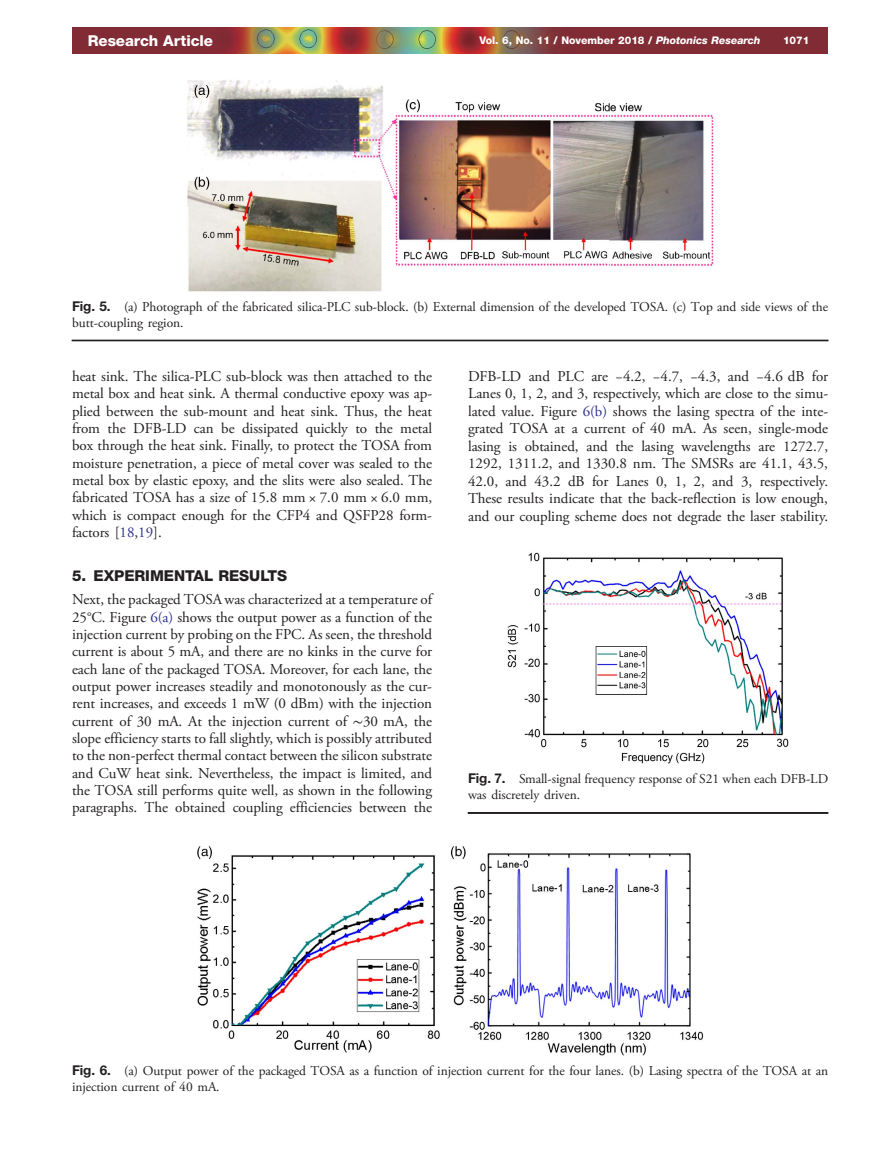
<style>
.page{position:relative;width:891px;height:1175px;background:#fff}
.page>*{position:absolute;margin:0;border:0;box-sizing:border-box;transform-origin:0 0}
.t1{font:15px/17.4px "Adv OT635 f 2 c 37";color:#231f20;text-align:justify}
.t2{font:15px "Adv O Tfbba 3 ace.B";color:#231f20}
.t3{font:15px "Adv O Tfbba 3 ace.B";color:#fff}
.t4{font:13.5px/15.8px "Adv OT635 f 2 c 37";color:#231f20}
.t5{font:10.5px "Adv O Tfbba 3 ace.B";color:#fff}
.s1{font-family:"Adv OT9 d 7 a 08 b 4.BI"}
.s2{font-family:"Adv OT34 fe 1490.B"}
.s3{font-family:"Adv TT6 cf 9196 d"}
.s4{color:#2e3092}
.s5{font-family:"Adv TT8608 a 8 d 1"}
.s6{font-style:inherit}
</style>
<div class="page">
<hr style="left:72px;top:340px;width:756px;height:1px;background:#231f20">
<img style="left:187px;top:80px;width:527px;height:212px">
<img style="left:197px;top:846px;width:507px;height:210px">
<hr style="left:468px;top:812px;width:360px;height:1px;background:#231f20">
<img style="left:507px;top:552px;width:282px;height:212px">
<img style="left:72px;top:28px;width:756px;height:25px">
<p class="t3" style="left:88px;top:35px;width:127px">Research Article</p>
<p class="t5" style="left:480px;top:37px;width:282px">Vol. 6, No. 11 / November 2018 / <span class="s1">Photonics Research</span></p>
<p class="t5" style="left:783px;top:37px;width:28px">1071</p>
<p class="t4" style="left:72px;top:300px;width:758px"><span class="s2">Fig. 5.</span> (a) Photograph of the fabricated silica-PLC sub-block. (b) External dimension of the developed TOSA. (c) Top and side views of the butt-coupling region.</p>
<p class="t1" style="left:72px;top:369px;width:362px">heat sink. The silica-PLC sub-block was then attached to the metal box and heat sink. A thermal conductive epoxy was ap&shy;plied between the sub-mount and heat sink. Thus, the heat from the DFB-LD can be dissipated quickly to the metal box through the heat sink. Finally, to protect the TOSA from moisture penetration, a piece of metal cover was sealed to the metal box by elastic epoxy, and the slits were also sealed. The fabricated TOSA has a size of <span class="s3">15</span>.<span class="s3">8 mm</span> × <span class="s3">7</span>.<span class="s3">0 mm</span> × <span class="s3">6</span>.<span class="s3">0 mm</span>, which is compact enough for the CFP4 and QSFP28 form&shy;factors [<span class="s4">18</span>,<span class="s4">19</span>].</p>
<p class="t2" style="left:72px;top:570px;width:217px">5. EXPERIMENTAL RESULTS</p>
<p class="t1" style="left:72px;top:592px;width:362px">Next, the packaged TOSA was characterized at a temperature of 25°C. Figure <span class="s4">6(a)</span> shows the output power as a function of the injection current by probing on the FPC. As seen, the threshold current is about 5 mA, and there are no kinks in the curve for each lane of the packaged TOSA. Moreover, for each lane, the output power increases steadily and monotonously as the cur&shy;rent increases, and exceeds 1 mW (0 dBm) with the injection current of 30 mA. At the injection current of <span class="s5">∼</span><span class="s3">30 mA</span>, the slope efficiency starts to fall slightly, which is possibly attributed to the non-perfect thermal contact between the silicon substrate and CuW heat sink. Nevertheless, the impact is limited, and the TOSA still performs quite well, as shown in the following paragraphs. The obtained coupling efficiencies between the</p>
<p class="t1" style="left:468px;top:369px;width:362px">DFB-LD and PLC are <span class="s6">−</span><span class="s3">4</span>.<span class="s3">2</span>, <span class="s6">−</span><span class="s3">4</span>.<span class="s3">7</span>, <span class="s6">−</span><span class="s3">4</span>.<span class="s3">3</span>, and <span class="s6">−</span><span class="s3">4</span>.<span class="s3">6 dB</span> for Lanes 0, 1, 2, and 3, respectively, which are close to the simu&shy;lated value. Figure <span class="s4">6(b)</span> shows the lasing spectra of the inte&shy;grated TOSA at a current of 40 mA. As seen, single-mode lasing is obtained, and the lasing wavelengths are 1272.7, 1292, 1311.2, and 1330.8 nm. The SMSRs are 41.1, 43.5, 42.0, and 43.2 dB for Lanes 0, 1, 2, and 3, respectively.<br>These results indicate that the back-reflection is low enough, and our coupling scheme does not degrade the laser stability.</p>
<p class="t4" style="left:468px;top:772px;width:362px"><span class="s2">Fig. 7.</span> Small-signal frequency response of S21 when each DFB-LD was discretely driven.</p>
<p class="t4" style="left:72px;top:1064px;width:758px"><span class="s2">Fig. 6.</span> (a) Output power of the packaged TOSA as a function of injection current for the four lanes. (b) Lasing spectra of the TOSA at an injection current of 40 mA.</p>
</div>
